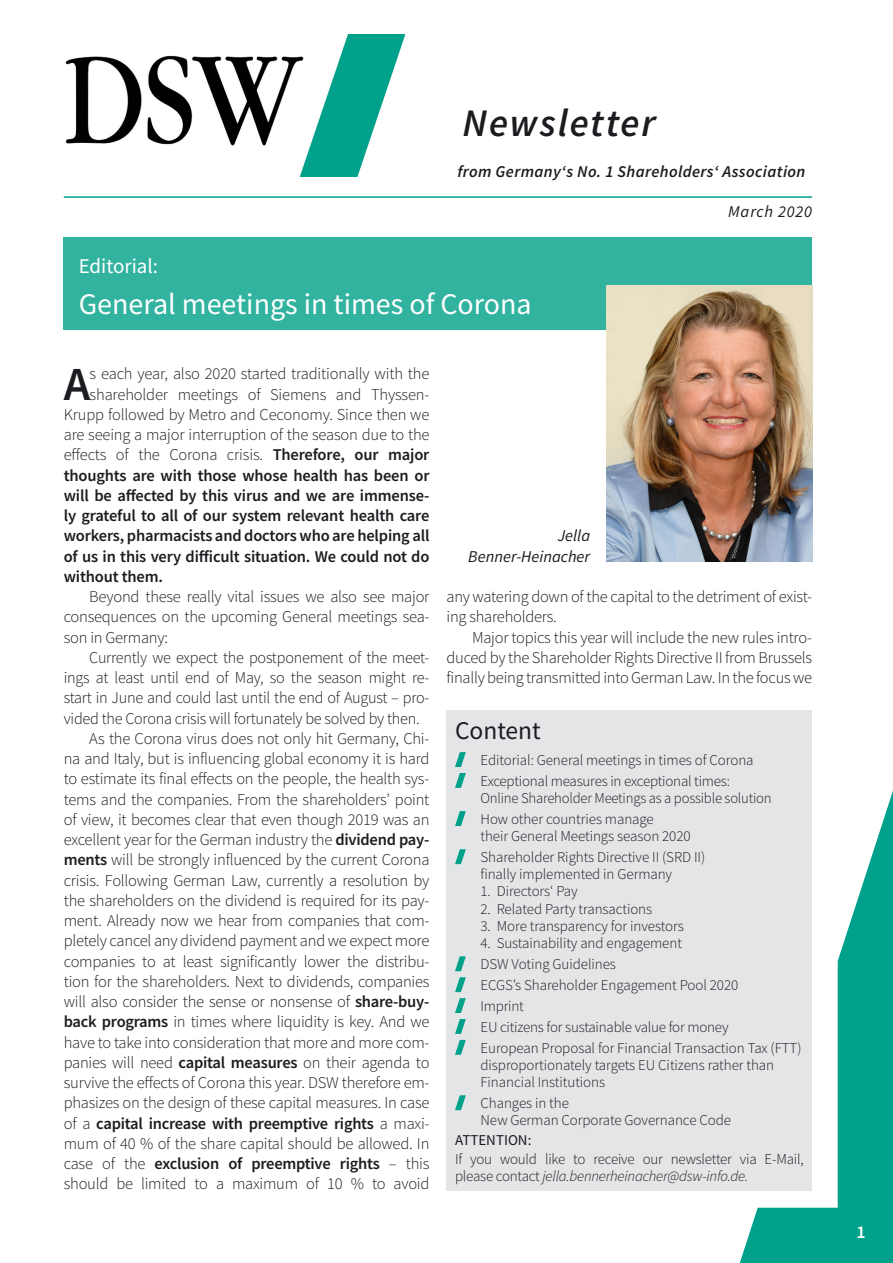
<style>
.page{position:relative;width:893px;height:1263px;background:#fff}
.page>*{position:absolute;margin:0;border:0;box-sizing:border-box;transform-origin:0 0}
.t1{font:600 47.4px "Source Sans Pro";color:#1b1c20}
.t2{font:italic 600 39px "Source Sans Pro";letter-spacing:.05em;color:#1b1c20}
.t3{font:30px "Source Sans Pro";color:#fff}
.t4{font:25.5px "Source Sans Pro";color:#1b1c20}
.t5{font:21px "Source Sans Pro";color:#fff}
.t6{font:600 18px "Source Sans Pro";color:#fff}
.t7{font:300 16.5px/20.2px "Source Sans Pro";letter-spacing:-.015em;color:#1b1c20;text-align:justify}
.t8{font:600 16.5px "Source Sans Pro";letter-spacing:-.01em;color:#1b1c20}
.t9{font:italic 600 16.5px "Source Sans Pro";letter-spacing:.025em;color:#1b1c20}
.t10{font:italic 16.5px/20.2px "Source Sans Pro";color:#1b1c20;text-align:right}
.t11{font:italic 16.5px "Source Sans Pro";letter-spacing:.05em;color:#1b1c20}
.t12{font:300 15px/20.9px "Source Sans Pro";letter-spacing:-.005em;color:#1b1c20}
.t13{font:15px "Source Sans Pro";color:#1b1c20}
.s1{font-weight:600}
.s2{font-weight:300}
.s3{font-style:italic}
</style>
<div class="page">
<svg style="left:739px;top:791px;width:154px;height:472px;fill:#00a18b"></svg>
<img style="left:65px;top:35px;width:339px;height:142px">
<hr style="left:64px;top:196px;width:748px;height:2px;background:#00a18b">
<div style="left:446px;top:710px;width:366px;height:481px;background:#e3e5e6"></div>
<svg style="left:455px;top:752px;width:11px;height:15px"></svg>
<svg style="left:455px;top:773px;width:11px;height:15px"></svg>
<svg style="left:455px;top:811px;width:11px;height:15px"></svg>
<svg style="left:455px;top:849px;width:11px;height:15px"></svg>
<svg style="left:455px;top:956px;width:11px;height:15px"></svg>
<svg style="left:455px;top:977px;width:11px;height:15px"></svg>
<svg style="left:455px;top:998px;width:11px;height:15px"></svg>
<svg style="left:455px;top:1019px;width:11px;height:15px"></svg>
<svg style="left:455px;top:1040px;width:11px;height:15px"></svg>
<svg style="left:455px;top:1095px;width:11px;height:15px"></svg>
<div style="left:64px;top:238px;width:748px;height:92px;background:#31b3a0"></div>
<img style="left:606px;top:285px;width:206px;height:277px">
<h2 class="t2" style="left:462px;top:98px;width:195px">Newsletter</h2>
<p class="t9" style="left:457px;top:160px;width:350px">from Germany‘s No. 1 Shareholders‘ Association</p>
<p class="t11" style="left:728px;top:201px;width:85px">March 2020</p>
<p class="t5" style="left:79px;top:253px;width:81px">Editorial:</p>
<h3 class="t3" style="left:79px;top:285px;width:455px">General meetings in times of Corona</h3>
<h1 class="t1" style="left:64px;top:353px;width:28px">A</h1>
<p class="t7" style="left:90px;top:364px;width:341px">s each year, also 2020 started traditionally with the</p>
<p class="t7" style="left:90px;top:384px;width:341px">shareholder meetings of Siemens and Thyssen-</p>
<p class="t7" style="left:64px;top:404px;width:367px">Krupp followed by Metro and Ceconomy. Since then we</p>
<p class="t7" style="left:64px;top:424px;width:367px">are seeing a major interruption of the season due to the</p>
<p class="t7" style="left:64px;top:445px;width:367px">effects of the Corona crisis. <span class="s1">Therefore, our major</span></p>
<p class="t8" style="left:64px;top:464px;width:367px">thoughts are with those whose health has been or</p>
<p class="t8" style="left:64px;top:484px;width:367px">will be affected by this virus and we are immense-</p>
<p class="t8" style="left:64px;top:505px;width:367px">ly grateful to all of our system relevant health care</p>
<p class="t8" style="left:64px;top:525px;width:367px">workers, pharmacists and doctors who are helping all</p>
<p class="t8" style="left:64px;top:545px;width:367px">of us in this very difficult situation. We could not do</p>
<p class="t8" style="left:64px;top:565px;width:101px">without them.</p>
<p class="t7" style="left:64px;top:586px;width:367px;text-indent:26px">Beyond these really vital issues we also see major consequences on the upcoming General meetings sea&shy;son in Germany:</p>
<p class="t7" style="left:89px;top:647px;width:342px">Currently we expect the postponement of the meet-</p>
<p class="t7" style="left:64px;top:667px;width:366px">ings at least until end of May, so the season might re-</p>
<p class="t7" style="left:64px;top:688px;width:367px">start in June and could last until the end of August – pro-</p>
<p class="t7" style="left:64px;top:708px;width:357px">vided the Corona crisis will fortunately be solved by then.</p>
<p class="t7" style="left:89px;top:728px;width:342px">As the Corona virus does not only hit Germany, Chi-</p>
<p class="t7" style="left:64px;top:748px;width:367px">na and Italy, but is influencing global economy it is hard</p>
<p class="t7" style="left:64px;top:769px;width:367px">to estimate its final effects on the people, the health sys-</p>
<p class="t7" style="left:64px;top:789px;width:367px">tems and the companies. From the shareholders’ point</p>
<p class="t7" style="left:64px;top:809px;width:367px">of view, it becomes clear that even though 2019 was an</p>
<p class="t7" style="left:64px;top:829px;width:367px">excellent year for the German industry the <span class="s1">dividend pay-</span></p>
<p class="t7" style="left:64px;top:850px;width:367px"><span class="s1">ments</span> will be strongly influenced by the current Corona</p>
<p class="t7" style="left:64px;top:870px;width:367px">crisis. Following German Law, currently a resolution by</p>
<p class="t7" style="left:64px;top:890px;width:367px">the shareholders on the dividend is required for its pay-</p>
<p class="t7" style="left:64px;top:910px;width:367px">ment. Already now we hear from companies that com-</p>
<p class="t7" style="left:64px;top:931px;width:367px">pletely cancel any dividend payment and we expect more</p>
<p class="t7" style="left:64px;top:951px;width:367px">companies to at least significantly lower the distribu-</p>
<p class="t7" style="left:64px;top:971px;width:367px">tion for the shareholders. Next to dividends, companies</p>
<p class="t7" style="left:64px;top:991px;width:367px">will also consider the sense or nonsense of <span class="s1">share-buy-</span></p>
<p class="t7" style="left:64px;top:1012px;width:367px"><span class="s1">back programs</span> in times where liquidity is key. And we</p>
<p class="t7" style="left:64px;top:1032px;width:367px">have to take into consideration that more and more com-</p>
<p class="t7" style="left:64px;top:1052px;width:367px">panies will need <span class="s1">capital measures</span> on their agenda to</p>
<p class="t7" style="left:64px;top:1072px;width:367px">survive the effects of Corona this year. DSW therefore em-</p>
<p class="t7" style="left:64px;top:1093px;width:367px">phasizes on the design of these capital measures. In case</p>
<p class="t8" style="left:64px;top:1112px;width:367px"><span class="s2">of a</span> capital increase with preemptive rights <span class="s2">a maxi-</span></p>
<p class="t7" style="left:64px;top:1133px;width:367px">mum of 40 % of the share capital should be allowed. In</p>
<p class="t8" style="left:64px;top:1153px;width:367px"><span class="s2">case of the</span> exclusion of preemptive rights <span class="s2">– this</span></p>
<p class="t7" style="left:64px;top:1174px;width:367px">should be limited to a maximum of 10 % to avoid</p>
<p class="t10" style="left:468px;top:525px;width:124px">Jella<br>Benner-Heinacher</p>
<p class="t7" style="left:446px;top:586px;width:367px">any watering down of the capital to the detriment of exist&shy;ing shareholders.</p>
<p class="t7" style="left:446px;top:627px;width:367px;text-indent:26px">Major topics this year will include the new rules intro&shy;duced by the Shareholder Rights Directive II from Brussels finally being transmitted into German Law. In the focus we</p>
<h3 class="t4" style="left:455px;top:715px;width:87px">Content</h3>
<p class="t12" style="left:480px;top:749px;width:275px">Editorial: General meetings in times of Corona<br>Exceptional measures in exceptional times:</p>
<p class="t12" style="left:480px;top:787px;width:293px">Online Shareholder Meetings as a possible solution<br>How other countries manage</p>
<p class="t12" style="left:480px;top:826px;width:226px">their General Meetings season 2020<br>Shareholder Rights Directive II (SRD II)</p>
<p class="t12" style="left:480px;top:864px;width:193px">finally implemented in Germany</p>
<p class="t12" style="left:480px;top:881px;width:99px">1. Directors‘ Pay</p>
<p class="t12" style="left:480px;top:898px;width:173px">2. Related Party transactions</p>
<p class="t12" style="left:480px;top:915px;width:205px">3. More transparency for investors</p>
<p class="t12" style="left:480px;top:933px;width:323px">4. Sustainability and engagement<br>DSW Voting Guidelines<br>ECGS’s Shareholder Engagement Pool 2020<br>Imprint<br>EU citizens for sustainable value for money<br>European Proposal for Financial Transaction Tax (FTT)</p>
<p class="t12" style="left:480px;top:1056px;width:295px;line-height:17.2px">disproportionately targets EU Citizens rather than<br>Financial Institutions</p>
<p class="t12" style="left:480px;top:1094px;width:252px;line-height:17.2px">Changes in the<br>New German Corporate Governance Code</p>
<p class="t13" style="left:455px;top:1130px;width:78px">ATTENTION:</p>
<p class="t12" style="left:455px;top:1150px;width:350px;line-height:17.2px">If you would like to receive our newsletter via E-Mail, please contact <span class="s3">jella.bennerheinacher@dsw-info.de.</span></p>
<p class="t6" style="left:856px;top:1220px;width:11px">1</p>
</div>
